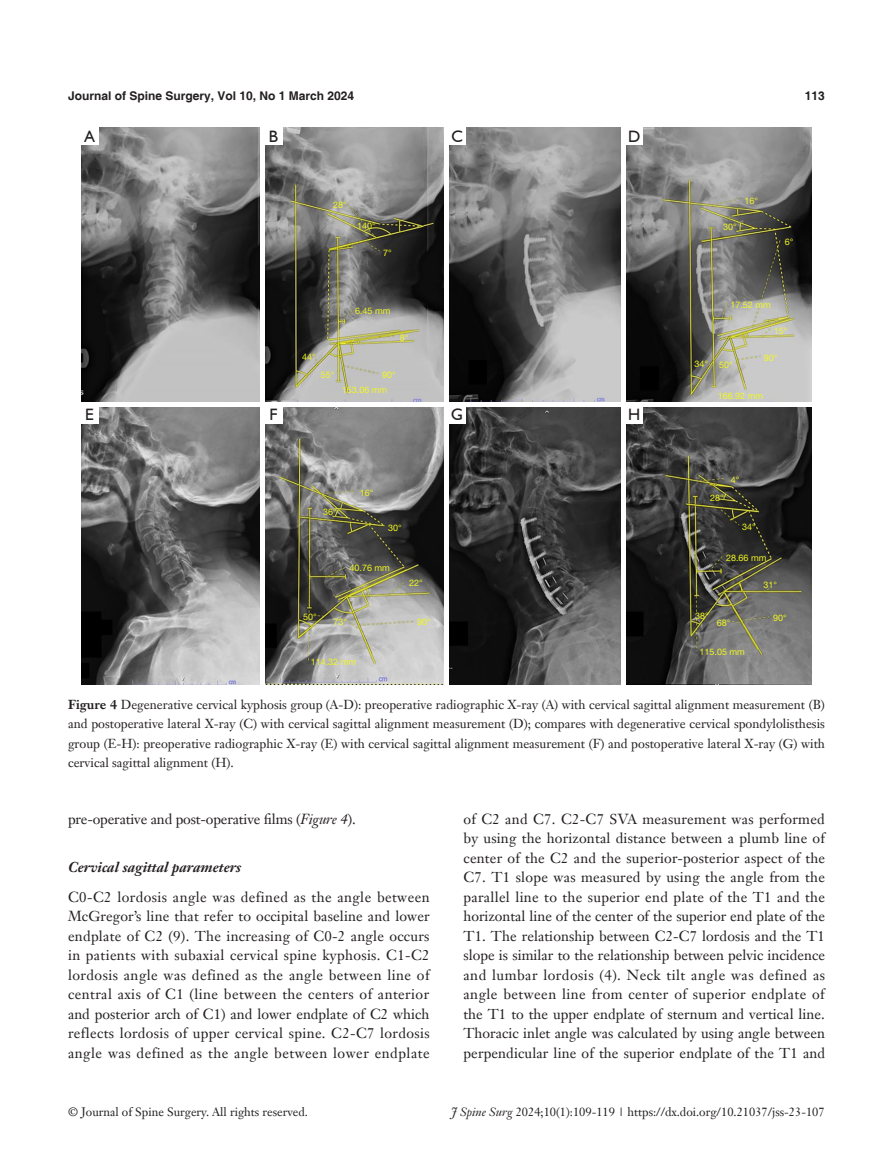
<style>
.page{position:relative;width:893px;height:1170px;background:#fff}
.page>*{position:absolute;margin:0;border:0;box-sizing:border-box;transform-origin:0 0}
.t1{font:16.5px "Humanist 521 BT";color:#231f20}
.t2{font:14.25px/19.5px "Janson Text LT";letter-spacing:.01em;color:#231f20;text-align:justify}
.t3{font:14.25px "Janson Text LT";letter-spacing:-.01em;color:#231f20}
.t4{font:italic 700 14.25px "Janson Text LT";color:#231f20}
.t5{font:12.75px/19.5px "Janson Text LT";color:#231f20;text-align:justify}
.t6{font:12px "Janson Text LT";color:#231f20}
.t7{font:700 12px "Helvetica";color:#231f20}
.t8{font:9px "Helvetica Neue LT Pro";color:#f1f81f}
.s1{font-weight:700}
.s2{font-style:italic}
</style>
<div class="page">
<img style="left:81px;top:128px;width:731px;height:556px">
<hr style="left:261px;top:128px;width:4px;height:556px;background:#fff">
<div style="left:444px;top:128px;width:5px;height:556px;background:#fff"></div>
<div style="left:621px;top:128px;width:5px;height:556px;background:#fff"></div>
<hr style="left:81px;top:402px;width:731px;height:4px;background:#fff">
<div style="left:81px;top:128px;width:17px;height:17px;background:#fff"></div>
<div style="left:81px;top:406px;width:17px;height:17px;background:#fff"></div>
<div style="left:265px;top:128px;width:17px;height:17px;background:#fff"></div>
<div style="left:265px;top:406px;width:17px;height:17px;background:#fff"></div>
<div style="left:449px;top:128px;width:17px;height:17px;background:#fff"></div>
<div style="left:449px;top:406px;width:17px;height:17px;background:#fff"></div>
<div style="left:626px;top:128px;width:17px;height:17px;background:#fff"></div>
<div style="left:626px;top:406px;width:17px;height:17px;background:#fff"></div>
<p class="t7" style="left:68px;top:88px;width:288px">Journal of Spine Surgery, Vol 10, No 1 March 2024</p>
<p class="t7" style="left:805px;top:88px;width:22px">113</p>
<p class="t1" style="left:85px;top:126px;width:12px">A</p>
<p class="t1" style="left:85px;top:404px;width:10px">E</p>
<p class="t1" style="left:269px;top:126px;width:11px">B</p>
<p class="t1" style="left:269px;top:404px;width:10px">F</p>
<p class="t8" style="left:333px;top:199px;width:15px">28°</p>
<p class="t8" style="left:357px;top:220px;width:20px">140°</p>
<p class="t8" style="left:383px;top:247px;width:10px">7°</p>
<p class="t8" style="left:302px;top:351px;width:15px">44°</p>
<p class="t8" style="left:355px;top:305px;width:37px">6.45 mm</p>
<p class="t8" style="left:400px;top:332px;width:10px">8°</p>
<p class="t8" style="left:321px;top:369px;width:15px">55°</p>
<p class="t8" style="left:382px;top:369px;width:15px">90°</p>
<p class="t8" style="left:342px;top:384px;width:47px">153.06 mm</p>
<p class="t1" style="left:451px;top:126px;width:13px">C</p>
<p class="t1" style="left:451px;top:404px;width:13px">G</p>
<p class="t8" style="left:323px;top:506px;width:15px">36°</p>
<p class="t8" style="left:360px;top:487px;width:15px">16°</p>
<p class="t8" style="left:388px;top:522px;width:15px">30°</p>
<p class="t8" style="left:350px;top:562px;width:42px">40.76 mm</p>
<p class="t8" style="left:303px;top:611px;width:15px">50°</p>
<p class="t8" style="left:333px;top:616px;width:15px">73°</p>
<p class="t8" style="left:311px;top:656px;width:47px">114.32 mm</p>
<p class="t8" style="left:409px;top:577px;width:15px">22°</p>
<p class="t8" style="left:417px;top:616px;width:15px">90°</p>
<p class="t1" style="left:628px;top:126px;width:14px">D</p>
<p class="t1" style="left:628px;top:404px;width:14px">H</p>
<p class="t8" style="left:723px;top:221px;width:15px">30°</p>
<p class="t8" style="left:745px;top:195px;width:15px">16°</p>
<p class="t8" style="left:785px;top:236px;width:10px">6°</p>
<p class="t8" style="left:730px;top:299px;width:42px">17.52 mm</p>
<p class="t8" style="left:694px;top:358px;width:15px">34°</p>
<p class="t8" style="left:719px;top:359px;width:15px">50°</p>
<p class="t8" style="left:774px;top:325px;width:15px">15°</p>
<p class="t8" style="left:764px;top:352px;width:15px">90°</p>
<p class="t8" style="left:718px;top:390px;width:47px">166.92 mm</p>
<p class="t8" style="left:731px;top:474px;width:10px">4°</p>
<p class="t8" style="left:710px;top:491px;width:15px">28°</p>
<p class="t8" style="left:742px;top:521px;width:15px">34°</p>
<p class="t8" style="left:695px;top:610px;width:15px">38°</p>
<p class="t8" style="left:726px;top:552px;width:42px">28.66 mm</p>
<p class="t8" style="left:717px;top:616px;width:15px">68°</p>
<p class="t8" style="left:763px;top:578px;width:15px">31°</p>
<p class="t8" style="left:773px;top:612px;width:15px">90°</p>
<p class="t8" style="left:699px;top:646px;width:47px">115.05 mm</p>
<p class="t5" style="left:68px;top:694px;width:758px"><span class="s1">Figure 4</span> Degenerative cervical kyphosis group (A-D): preoperative radiographic X-ray (A) with cervical sagittal alignment measurement (B) and postoperative lateral X-ray (C) with cervical sagittal alignment measurement (D); compares with degenerative cervical spondylolisthesis group (E-H): preoperative radiographic X-ray (E) with cervical sagittal alignment measurement (F) and postoperative lateral X-ray (G) with cervical sagittal alignment (H).</p>
<p class="t3" style="left:68px;top:809px;width:289px">pre-operative and post-operative films (<span class="s2">Figure 4</span>).</p>
<p class="t4" style="left:68px;top:858px;width:175px">Cervical sagittal parameters</p>
<p class="t2" style="left:68px;top:886px;width:363px">C0-C2 lordosis angle was defined as the angle between McGregor’s line that refer to occipital baseline and lower endplate of C2 (9). The increasing of C0-2 angle occurs in patients with subaxial cervical spine kyphosis. C1-C2 lordosis angle was defined as the angle between line of central axis of C1 (line between the centers of anterior and posterior arch of C1) and lower endplate of C2 which reflects lordosis of upper cervical spine. C2-C7 lordosis angle was defined as the angle between lower endplate</p>
<p class="t2" style="left:463px;top:808px;width:363px">of C2 and C7. C2-C7 SVA measurement was performed by using the horizontal distance between a plumb line of center of the C2 and the superior-posterior aspect of the C7. T1 slope was measured by using the angle from the parallel line to the superior end plate of the T1 and the horizontal line of the center of the superior end plate of the T1. The relationship between C2-C7 lordosis and the T1 slope is similar to the relationship between pelvic incidence and lumbar lordosis (4). Neck tilt angle was defined as angle between line from center of superior endplate of the T1 to the upper endplate of sternum and vertical line.<br>Thoracic inlet angle was calculated by using angle between perpendicular line of the superior endplate of the T1 and</p>
<p class="t6" style="left:68px;top:1104px;width:241px">© Journal of Spine Surgery. All rights reserved.</p>
<p class="t6" style="left:451px;top:1104px;width:375px"><span class="s2">J Spine Surg</span> 2024;10(1):109-119 | https://dx.doi.org/10.21037/jss-23-107</p>
</div>
